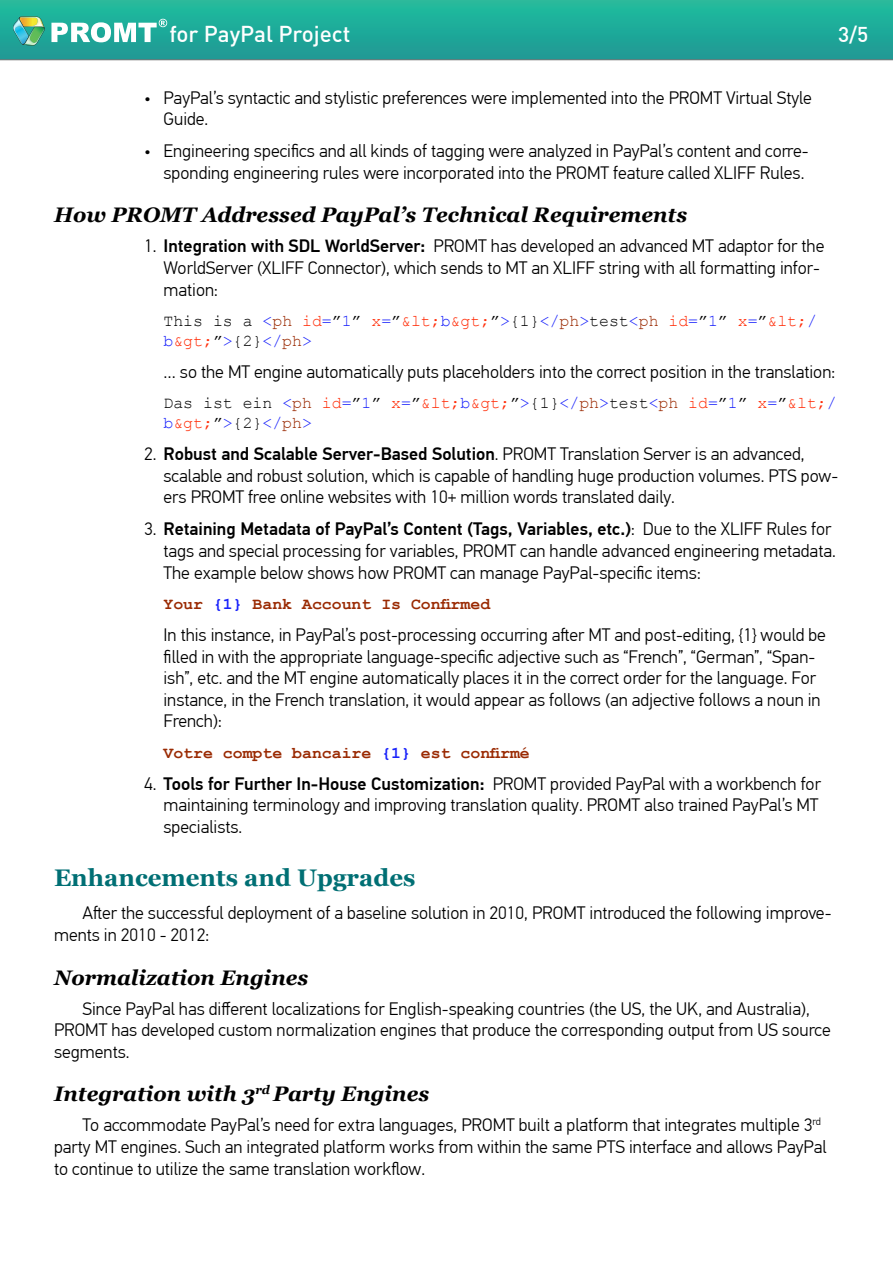
<style>
.page{position:relative;width:893px;height:1263px;background:#fff}
.page>*{position:absolute;margin:0;border:0;box-sizing:border-box;transform-origin:0 0}
.t1{font:700 24px "Georgia";color:#006f74}
.t2{font:500 22.5px "DIN Cyr";color:#fff}
.t3{font:italic 700 21px "Georgia";color:#000}
.t4{font:500 21px "DIN Cyr";color:#fff}
.t5{font:300 18px/21.6px "PF Din Text Pro";color:#000}
.t6{font:16.5px/19.8px "Courier New";color:#000}
.t7{font:700 16.5px "Courier New";color:#9a2a03}
.s1{font-weight:500}
.s2{color:#1922fb}
.s3{color:#9a2a03}
.s4{color:#ff2b06}
</style>
<div class="page">
<div style="left:0;top:0;width:893px;height:60px;background:linear-gradient(to bottom,#20bd9d,#1e9895)"></div>
<hr style="left:0;top:59px;width:893px;height:1px;background:#777">
<svg style="left:51px;top:19px;width:116px;height:23px"></svg>
<svg style="left:13px;top:16px;width:32px;height:30px"></svg>
<img style="left:21px;top:17px;width:23px;height:10px">
<img style="left:14px;top:19px;width:14px;height:24px">
<img style="left:24px;top:28px;width:20px;height:17px">
<p class="t2" style="left:169px;top:20px;width:183px">for PayPal Project</p>
<p class="t4" style="left:838px;top:22px;width:32px">3/5</p>
<p class="t5" style="left:163px;top:87px;width:650px;text-indent:-19px">• PayPal’s syntactic and stylistic preferences were implemented into the PROMT Virtual Style<br>Guide.</p>
<p class="t5" style="left:144px;top:140px;width:666px;text-align:right">• Engineering specifics and all kinds of tagging were analyzed in PayPal’s content and corre&shy;sponding engineering rules were incorporated into the PROMT feature called XLIFF Rules.</p>
<p class="t3" style="left:54px;top:201px;width:635px">How PROMT Addressed PayPal’s Technical Requirements</p>
<p class="t5" style="left:163px;top:236px;width:662px;text-indent:-19px">1. <span class="s1">Integration with SDL WorldServer:</span> PROMT has developed an advanced MT adaptor for the<br>WorldServer (XLIFF Connector), which sends to MT an XLIFF string with all formatting infor&shy;mation:</p>
<p class="t6" style="left:164px;top:310px;width:655px">This is a <span class="s2">&lt;</span><span class="s3">ph</span> <span class="s4">id</span><span class="s2">=</span>”<span class="s2">1</span>” <span class="s4">x</span><span class="s2">=</span>”<span class="s4">&amp;lt;</span><span class="s2">b</span><span class="s4">&amp;gt;</span>”<span class="s2">&gt;</span>{1}<span class="s2">&lt;/</span><span class="s3">ph</span><span class="s2">&gt;</span>test<span class="s2">&lt;</span><span class="s3">ph</span> <span class="s4">id</span><span class="s2">=</span>”<span class="s2">1</span>” <span class="s4">x</span><span class="s2">=</span>”<span class="s4">&amp;lt;</span><span class="s2">/ b</span><span class="s4">&amp;gt;</span>”<span class="s2">&gt;</span>{2}<span class="s2">&lt;/</span><span class="s3">ph</span><span class="s2">&gt;</span></p>
<p class="t5" style="left:164px;top:361px;width:673px">… so the MT engine automatically puts placeholders into the correct position in the translation:</p>
<p class="t6" style="left:164px;top:393px;width:675px">Das ist ein <span class="s2">&lt;</span><span class="s3">ph</span> <span class="s4">id</span><span class="s2">=</span>”<span class="s2">1</span>” <span class="s4">x</span><span class="s2">=</span>”<span class="s4">&amp;lt;</span><span class="s2">b</span><span class="s4">&amp;gt;</span>”<span class="s2">&gt;</span>{1}<span class="s2">&lt;/</span><span class="s3">ph</span><span class="s2">&gt;</span>test<span class="s2">&lt;</span><span class="s3">ph</span> <span class="s4">id</span><span class="s2">=</span>”<span class="s2">1</span>” <span class="s4">x</span><span class="s2">=</span>”<span class="s4">&amp;lt;</span><span class="s2">/ b</span><span class="s4">&amp;gt;</span>”<span class="s2">&gt;</span>{2}<span class="s2">&lt;/</span><span class="s3">ph</span><span class="s2">&gt;</span></p>
<p class="t5" style="left:163px;top:443px;width:676px;text-indent:-19px">2. <span class="s1">Robust and Scalable Server-Based Solution</span>. PROMT Translation Server is an advanced, scalable and robust solution, which is capable of handling huge production volumes. PTS pow&shy;ers PROMT free online websites with 10+ million words translated daily.</p>
<p class="t5" style="left:163px;top:519px;width:674px;text-indent:-19px">3. <span class="s1">Retaining Metadata of PayPal’s Content (Tags, Variables, etc.)</span>: Due to the XLIFF Rules for tags and special processing for variables, PROMT can handle advanced engineering metadata.<br>The example below shows how PROMT can manage PayPal-specific items:</p>
<p class="t7" style="left:164px;top:593px;width:328px">Your <span class="s2">{1}</span> Bank Account Is Confirmed</p>
<p class="t5" style="left:164px;top:624px;width:664px">In this instance, in PayPal’s post-processing occurring after MT and post-editing, {1} would be filled in with the appropriate language-specific adjective such as “French”, “German”, “Span&shy;ish”, etc. and the MT engine automatically places it in the correct order for the language. For instance, in the French translation, it would appear as follows (an adjective follows a noun in French):</p>
<p class="t7" style="left:164px;top:742px;width:368px">Votre compte bancaire <span class="s2">{1}</span> est confirmé</p>
<p class="t5" style="left:163px;top:773px;width:659px;text-indent:-19px">4. <span class="s1">Tools for Further In-House Customization:</span> PROMT provided PayPal with a workbench for maintaining terminology and improving translation quality. PROMT also trained PayPal’s MT specialists.</p>
<h1 class="t1" style="left:54px;top:862px;width:363px">Enhancements and Upgrades</h1>
<p class="t5" style="left:54px;top:903px;width:779px;text-indent:28px">After the successful deployment of a baseline solution in 2010, PROMT introduced the following improve&shy;ments in 2010 - 2012:</p>
<p class="t3" style="left:54px;top:964px;width:256px">Normalization Engines</p>
<p class="t5" style="left:54px;top:998px;width:778px;text-indent:28px">Since PayPal has different localizations for English-speaking countries (the US, the UK, and Australia),<br>PROMT has developed custom normalization engines that produce the corresponding output from US source segments.</p>
<p class="t3" style="left:54px;top:1080px;width:377px">Integration with 3<sup>rd</sup> Party Engines</p>
<p class="t5" style="left:54px;top:1115px;width:774px;text-indent:28px">To accommodate PayPal’s need for extra languages, PROMT built a platform that integrates multiple 3<sup>rd </sup>party MT engines. Such an integrated platform works from within the same PTS interface and allows PayPal to continue to utilize the same translation workflow.</p>
</div>
